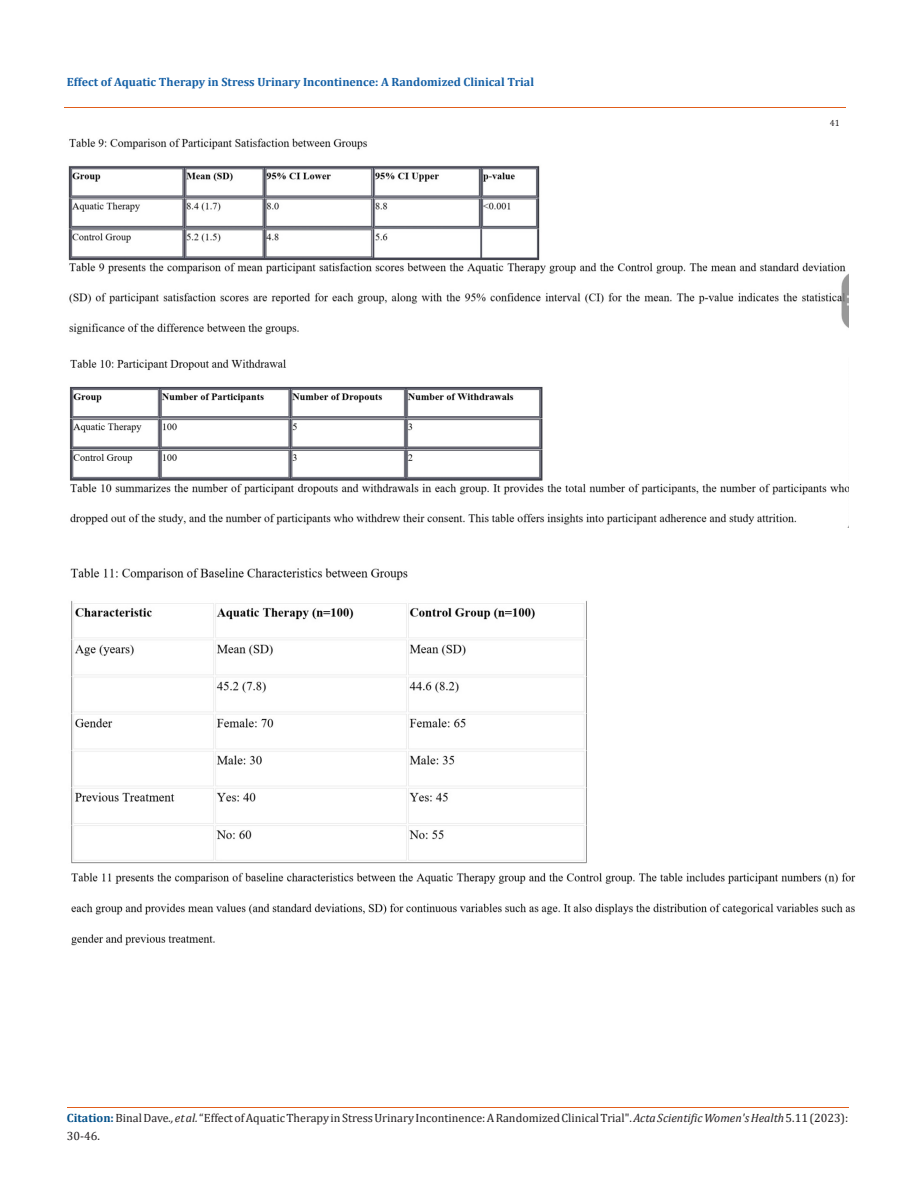
<style>
.page{position:relative;width:917px;height:1188px;background:#fff}
.page>*{position:absolute;margin:0;border:0;box-sizing:border-box;transform-origin:0 0}
.t1{font:12px/18px "Cambria";color:#231f20}
.t2{font:700 12px "Cambria";color:#1560a6}
.t3{font:9px "Cambria";color:#231f20}
.s1{font-weight:700;color:#035089}
.s2{font-style:italic}
</style>
<div class="page">
<img style="left:68px;top:138px;width:780px;height:197px">
<img style="left:69px;top:359px;width:779px;height:166px">
<img style="left:71px;top:600px;width:516px;height:264px">
<img style="left:71px;top:872px;width:785px;height:74px">
<img style="left:70px;top:568px;width:338px;height:13px">
<hr style="left:64px;top:108px;width:781px;height:1px;background:#e05d1a">
<hr style="left:67px;top:1107px;width:781px;height:1px;background:#e05d1a">
<p class="t2" style="left:67px;top:73px;width:468px">Effect of Aquatic Therapy in Stress Urinary Incontinence: A Randomized Clinical Trial</p>
<p class="t3" style="left:829px;top:118px;width:11px">41</p>
<p class="t1" style="left:67px;top:1109px;width:783px"><span class="s1">Citation:</span>Binal Dave<span class="s2">., et al.</span> “Effect of Aquatic Therapy in Stress Urinary Incontinence: A Randomized Clinical Trial". <span class="s2">Acta Scientific Women's Health</span> 5.11 (2023):<br>30-46.</p>
</div>
